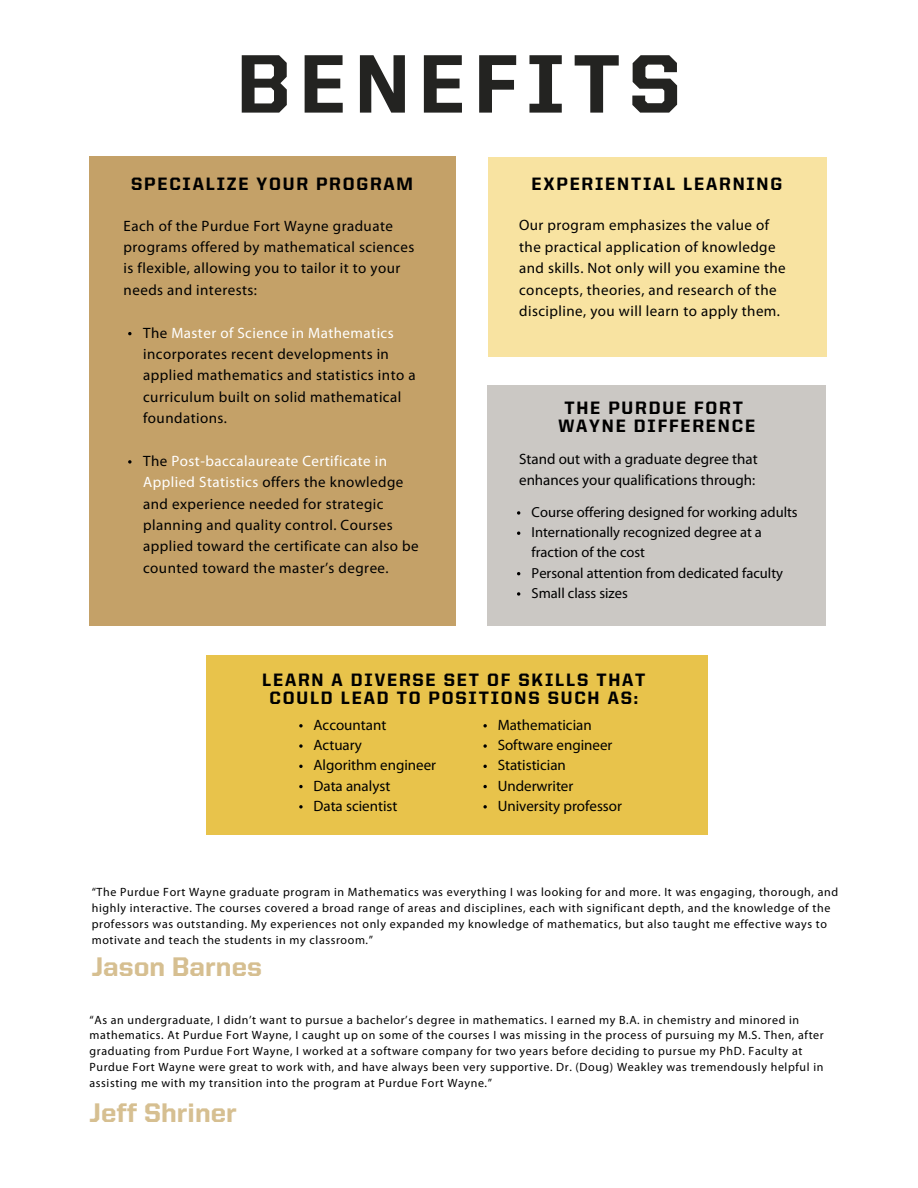
<style>
.page{position:relative;width:918px;height:1188px;background:#fff}
.page>*{position:absolute;margin:0;border:0;box-sizing:border-box;transform-origin:0 0}
.t1{font:800 83.1px "United Sans Reg";letter-spacing:.1em;color:#232321}
.t2{font:800 27px "United Sans Reg";color:#d6bf91}
.t3{font:800 18px/18px "United Sans Reg";letter-spacing:.1em;color:#000;text-align:center}
.t4{font:15px/21.3px "Myriad Pro";letter-spacing:.03em;color:#000}
.t5{font:15px/20.2px "Myriad Pro";color:#000}
.t6{font:14.55px/20.2px "Myriad Pro";color:#000}
.t7{font:12px/15.9px "Myriad Pro";letter-spacing:.05em;color:#000}
.s1{color:#fff}
</style>
<div class="page">
<div style="left:90px;top:157px;width:365px;height:469px;background:#c4a168"></div>
<div style="left:488px;top:158px;width:338px;height:199px;background:#f8e3a1"></div>
<div style="left:488px;top:386px;width:338px;height:240px;background:#cbc8c4"></div>
<div style="left:207px;top:655px;width:500px;height:180px;background:#e8c34b"></div>
<svg style="left:128px;top:332px;width:4px;height:3px"></svg>
<svg style="left:128px;top:460px;width:4px;height:4px"></svg>
<svg style="left:517px;top:511px;width:3px;height:4px"></svg>
<svg style="left:517px;top:592px;width:3px;height:4px"></svg>
<svg style="left:299px;top:724px;width:4px;height:4px"></svg>
<svg style="left:299px;top:744px;width:4px;height:4px"></svg>
<svg style="left:299px;top:765px;width:4px;height:3px"></svg>
<svg style="left:299px;top:785px;width:4px;height:3px"></svg>
<svg style="left:299px;top:805px;width:4px;height:4px"></svg>
<svg style="left:483px;top:724px;width:4px;height:4px"></svg>
<svg style="left:483px;top:744px;width:4px;height:4px"></svg>
<svg style="left:483px;top:765px;width:4px;height:3px"></svg>
<svg style="left:483px;top:785px;width:4px;height:3px"></svg>
<svg style="left:483px;top:805px;width:4px;height:4px"></svg>
<p class="t1" style="left:236px;top:49px;width:446px">BENEFITS</p>
<h1 class="t3" style="left:131px;top:177px;width:284px">SPECIALIZE YOUR PROGRAM</h1>
<p class="t4" style="left:124px;top:216px;width:292px">Each of the Purdue Fort Wayne graduate programs offered by mathematical sciences is flexible, allowing you to tailor it to your needs and interests:</p>
<h3 class="t4" style="left:143px;top:323px;width:274px">The <span class="s1">Master of Science in Mathematics </span>incorporates recent developments in applied mathematics and statistics into a curriculum built on solid mathematical foundations.</h3>
<h4 class="t4" style="left:143px;top:451px;width:277px">The <span class="s1">Post-baccalaureate Certificate in Applied Statistics</span> offers the knowledge and experience needed for strategic planning and quality control. Courses applied toward the certificate can also be counted toward the master’s degree.</h4>
<p class="t3" style="left:532px;top:176px;width:252px">EXPERIENTIAL LEARNING</p>
<p class="t4" style="left:519px;top:216px;width:268px">Our program emphasizes the value of the practical application of knowledge and skills. Not only will you examine the concepts, theories, and research of the discipline, you will learn to apply them.</p>
<p class="t3" style="left:559px;top:401px;width:198px">THE PURDUE FORT<br>WAYNE DIFFERENCE</p>
<p class="t5" style="left:519px;top:450px;width:240px">Stand out with a graduate degree that enhances your qualifications through:</p>
<p class="t6" style="left:532px;top:503px;width:268px">Course offering designed for working adults</p>
<h3 class="t6" style="left:532px;top:523px;width:232px">Internationally recognized degree at a fraction of the cost</h3>
<p class="t6" style="left:532px;top:564px;width:253px">Personal attention from dedicated faculty</p>
<p class="t6" style="left:532px;top:584px;width:98px">Small class sizes</p>
<p class="t3" style="left:262px;top:672px;width:385px">LEARN A DIVERSE SET OF SKILLS THAT<br>COULD LEAD TO POSITIONS SUCH AS:</p>
<p class="t5" style="left:313px;top:716px;width:74px">Accountant</p>
<p class="t5" style="left:313px;top:736px;width:50px">Actuary</p>
<p class="t5" style="left:313px;top:756px;width:124px">Algorithm engineer</p>
<p class="t5" style="left:313px;top:777px;width:78px">Data analyst</p>
<p class="t5" style="left:313px;top:797px;width:85px">Data scientist</p>
<p class="t5" style="left:498px;top:716px;width:96px">Mathematician</p>
<p class="t5" style="left:498px;top:736px;width:116px">Software engineer</p>
<p class="t5" style="left:498px;top:756px;width:70px">Statistician</p>
<h2 class="t5" style="left:498px;top:777px;width:77px">Underwriter</h2>
<p class="t5" style="left:498px;top:797px;width:126px">University professor</p>
<h3 class="t7" style="left:92px;top:885px;width:748px">“The Purdue Fort Wayne graduate program in Mathematics was everything I was looking for and more. It was engaging, thorough, and highly interactive. The courses covered a broad range of areas and disciplines, each with significant depth, and the knowledge of the professors was outstanding. My experiences not only expanded my knowledge of mathematics, but also taught me effective ways to motivate and teach the students in my classroom.”</h3>
<h4 class="t2" style="left:92px;top:955px;width:172px">Jason Barnes</h4>
<h3 class="t7" style="left:90px;top:1013px;width:736px">“As an undergraduate, I didn’t want to pursue a bachelor’s degree in mathematics. I earned my B.A. in chemistry and minored in mathematics. At Purdue Fort Wayne, I caught up on some of the courses I was missing in the process of pursuing my M.S. Then, after graduating from Purdue Fort Wayne, I worked at a software company for two years before deciding to pursue my PhD. Faculty at Purdue Fort Wayne were great to work with, and have always been very supportive. Dr. (Doug) Weakley was tremendously helpful in assisting me with my transition into the program at Purdue Fort Wayne.”</h3>
<h4 class="t2" style="left:90px;top:1102px;width:149px">Jeff Shriner</h4>
</div>
